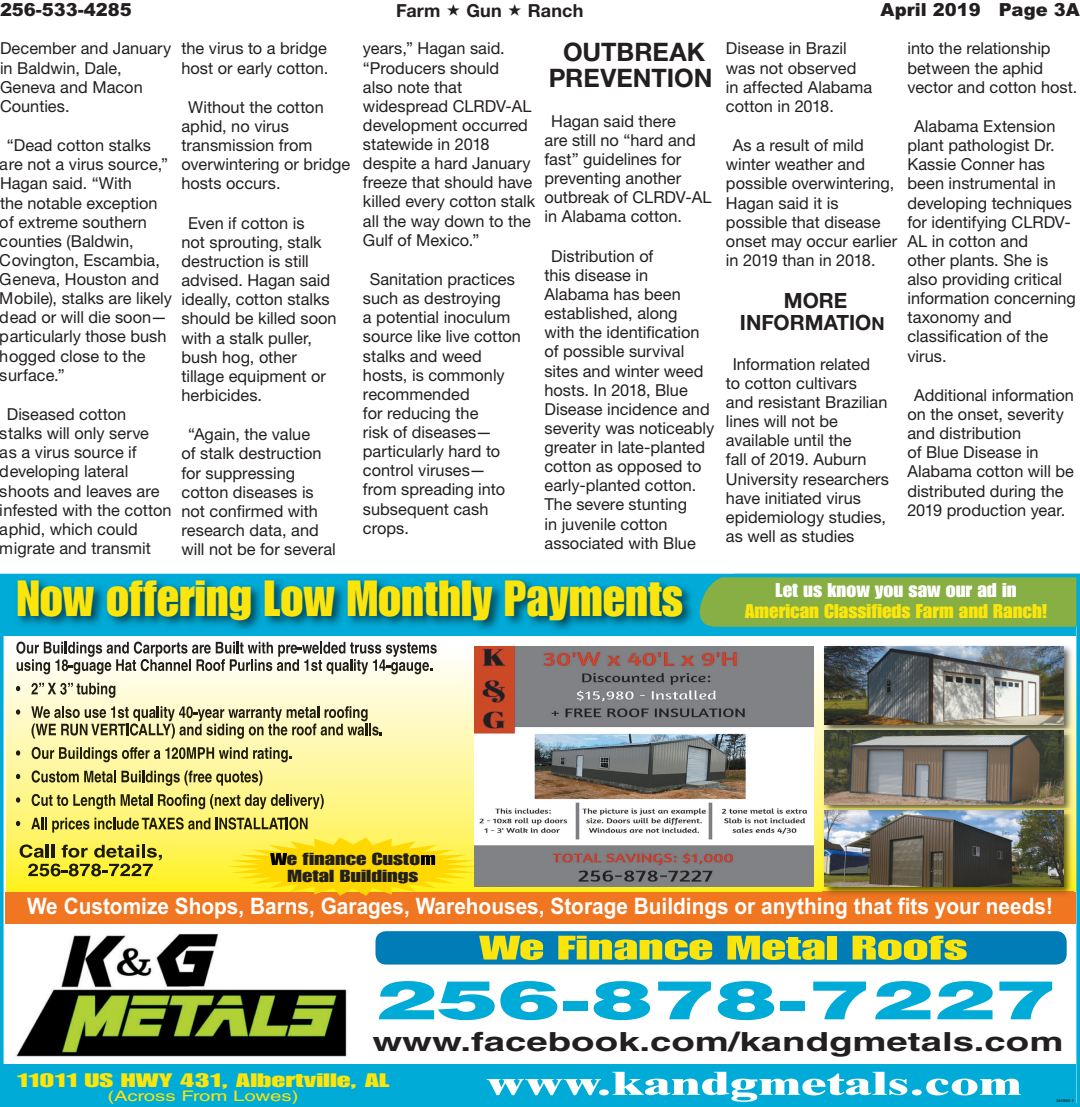
<style>
.page{position:relative;width:1080px;height:1107px;background:#fff}
.page>*{position:absolute;margin:0;border:0;box-sizing:border-box;transform-origin:0 0}
.t1{font:900 53.55px "Helvetica LT Std";color:#00abd7;scale:1.74 1}
.t2{font:49.8px "Impact LT Std";color:#fbe50c}
.t3{font:33.3px "Impact LT Std";color:#fbe50c;scale:1.66 1}
.t4{font:700 26.4px "Helvetica LT Std";color:#231f20;scale:1.45 1}
.t5{font:700 25.5px/26.7px "Helvetica Neue LT Std";color:#231f20;text-align:center}
.t6{font:700 22.65px "Arial";color:#fff;scale:.92 1}
.t7{font:700 21px/22.2px "Helvetica Neue LT Std";color:#231f20;text-align:center}
.t8{font:19.5px "Impact LT Std";color:#fbe50c;scale:1.1 1}
.t9{font:19.5px "Impact LT Std";color:#fff;scale:1.1 1}
.t10{font:19.2px "Impact LT Std";color:#fbe50c;scale:1.62 1}
.t11{font:900 18px "Arial";color:#231f20}
.t12{font:700 18px "Helvetica Neue LT Std";letter-spacing:.01em;color:#231f20}
.t13{font:17.1px/17.1px "Impact LT Std";color:#231f20;scale:1.35 1}
.t14{font:16.5px/19.2px "Helvetica Neue LT Std";color:#231f20}
.t15{font:14.55px "Helvetica LT Std";letter-spacing:-.005em;color:#fbe50c;scale:1.4 1}
.t16{font:600 4.8px "Minion Pro";color:#231f20}
.s1{font-size:18px}
</style>
<div class="page">
<svg style="left:7px;top:641px;width:1068px;height:251px;background:#fdf69e"></svg>
<div style="left:4px;top:577px;width:1072px;height:58px;background:#00abd7"></div>
<div style="left:699px;top:579px;width:376px;height:48px;background:#87af43"></div>
<div style="left:5px;top:892px;width:1071px;height:32px;background:#f07622"></div>
<div style="left:4px;top:1064px;width:1072px;height:39px;background:#00abd7"></div>
<svg style="left:487px;top:1072px;width:534px;height:30px"></svg>
<div style="left:0;top:574px;width:1080px;height:533px;border:4px solid #00abd7"></div>
<div style="left:375px;top:931px;width:692px;height:34px;background:#007db7;border-radius:11px"></div>
<img style="left:14px;top:578px;width:681px;height:52px">
<hr style="left:14px;top:577px;width:681px;height:1px;background:#00abd7">
<img style="left:822px;top:645px;width:252px;height:250px">
<img style="left:825px;top:812px;width:238px;height:74px">
<img style="left:825px;top:811px;width:238px;height:1px">
<img style="left:825px;top:730px;width:238px;height:74px">
<img style="left:825px;top:647px;width:238px;height:78px">
<svg style="left:20px;top:844px;width:13px;height:14px"></svg>
<svg style="left:28px;top:845px;width:134px;height:31px;background:#b0a92d"></svg>
<svg style="left:16px;top:642px;width:421px;height:32px"></svg>
<svg style="left:16px;top:686px;width:4px;height:5px"></svg>
<svg style="left:31px;top:683px;width:84px;height:15px"></svg>
<svg style="left:16px;top:709px;width:4px;height:6px"></svg>
<svg style="left:31px;top:706px;width:351px;height:33px;background:#bfbb8f"></svg>
<svg style="left:16px;top:750px;width:4px;height:6px"></svg>
<svg style="left:32px;top:747px;width:259px;height:15px;background:#b6b074"></svg>
<svg style="left:16px;top:774px;width:4px;height:5px"></svg>
<svg style="left:32px;top:770px;width:84px;height:13px"></svg>
<svg style="left:122px;top:771px;width:58px;height:15px"></svg>
<svg style="left:184px;top:770px;width:4px;height:16px"></svg>
<svg style="left:188px;top:771px;width:70px;height:15px"></svg>
<svg style="left:259px;top:770px;width:4px;height:16px"></svg>
<svg style="left:16px;top:797px;width:4px;height:6px"></svg>
<svg style="left:32px;top:794px;width:83px;height:15px"></svg>
<svg style="left:121px;top:794px;width:31px;height:12px"></svg>
<svg style="left:158px;top:794px;width:47px;height:15px"></svg>
<svg style="left:210px;top:794px;width:4px;height:15px"></svg>
<svg style="left:215px;top:794px;width:105px;height:15px;background:#b5af5a"></svg>
<svg style="left:320px;top:794px;width:4px;height:15px"></svg>
<svg style="left:16px;top:821px;width:4px;height:5px"></svg>
<svg style="left:31px;top:817px;width:179px;height:16px;background:#b7b04c"></svg>
<svg style="left:216px;top:817px;width:92px;height:13px"></svg>
<svg style="left:227px;top:837px;width:252px;height:59px;background:#f9d619"></svg>
<img style="left:16px;top:933px;width:331px;height:124px">
<img style="left:474px;top:647px;width:339px;height:239px">
<p class="t11" style="left:0;top:3px;width:133px">256-533-4285</p>
<p class="t11" style="left:881px;top:3px;width:201px">April 2019 Page 3A</p>
<p class="t12" style="left:396px;top:4px;width:46px">Farm</p>
<p class="t12" style="left:466px;top:4px;width:37px">Gun</p>
<p class="t12" style="left:528px;top:4px;width:57px">Ranch</p>
<p class="t14" style="left:0;top:41px;width:173px">December and January in Baldwin, Dale,<br>Geneva and Macon<br>Counties.</p>
<p class="t14" style="left:0;top:137px;width:174px;text-indent:7px">“Dead cotton stalks are not a virus source,”<br>Hagan said. “With<br>the notable exception of extreme southern counties (Baldwin,<br>Covington, Escambia,<br>Geneva, Houston and<br>Mobile), stalks are likely dead or will die soon— particularly those bush hogged close to the surface.”</p>
<p class="t14" style="left:0;top:406px;width:173px;text-indent:7px">Diseased cotton stalks will only serve<br>as a virus source if developing lateral shoots and leaves are infested with the cotton aphid, which could migrate and transmit</p>
<p class="t14" style="left:181px;top:41px;width:148px">the virus to a bridge host or early cotton.</p>
<p class="t14" style="left:181px;top:99px;width:170px;text-indent:7px">Without the cotton aphid, no virus transmission from overwintering or bridge hosts occurs.</p>
<p class="t14" style="left:181px;top:215px;width:157px;text-indent:7px">Even if cotton is<br>not sprouting, stalk destruction is still advised. Hagan said ideally, cotton stalks should be killed soon with a stalk puller, bush hog, other tillage equipment or herbicides.</p>
<p class="t14" style="left:181px;top:426px;width:156px;text-indent:7px">“Again, the value<br>of stalk destruction for suppressing cotton diseases is not confirmed with research data, and will not be for several</p>
<p class="t14" style="left:363px;top:41px;width:174px">years,” Hagan said. “Producers should<br>also note that widespread CLRDV-AL development occurred statewide in 2018 despite a hard January freeze that should have killed every cotton stalk all the way down to the<br>Gulf of Mexico.”</p>
<p class="t14" style="left:363px;top:271px;width:160px;text-indent:7px">Sanitation practices such as destroying<br>a potential inoculum source like live cotton stalks and weed hosts, is commonly recommended<br>for reducing the<br>risk of diseases— particularly hard to control viruses— from spreading into subsequent cash crops.</p>
<h3 class="t5" style="left:549px;top:41px;width:165px">OUTBREAK<br>PREVENTION</h3>
<p class="t14" style="left:544px;top:113px;width:168px;text-indent:7px">Hagan said there<br>are still no “hard and fast” guidelines for preventing another outbreak of CLRDV-AL in Alabama cotton.</p>
<p class="t14" style="left:544px;top:248px;width:171px;text-indent:7px">Distribution of<br>this disease in<br>Alabama has been established, along<br>with the identification of possible survival sites and winter weed hosts. In 2018, Blue<br>Disease incidence and severity was noticeably greater in late-planted cotton as opposed to early-planted cotton.<br>The severe stunting<br>in juvenile cotton associated with Blue</p>
<h2 class="t2" style="left:17px;top:580px;width:668px">Now offering Low Monthly Payments</h2>
<p class="t14" style="left:726px;top:41px;width:148px">Disease in Brazil was not observed in affected Alabama cotton in 2018.</p>
<p class="t14" style="left:726px;top:137px;width:173px;text-indent:7px">As a result of mild winter weather and possible overwintering,<br>Hagan said it is possible that disease onset may occur earlier in 2019 than in 2018.</p>
<p class="t7" style="left:740px;top:292px;width:146px">MORE<br>INFORMATIO<span class="s1">N</span></p>
<p class="t14" style="left:726px;top:356px;width:165px;text-indent:7px">Information related<br>to cotton cultivars<br>and resistant Brazilian lines will not be available until the<br>fall of 2019. Auburn<br>University researchers have initiated virus epidemiology studies, as well as studies</p>
<p class="t14" style="left:907px;top:41px;width:172px">into the relationship between the aphid vector and cotton host.</p>
<p class="t14" style="left:907px;top:118px;width:170px;text-indent:7px">Alabama Extension plant pathologist Dr.<br>Kassie Conner has been instrumental in developing techniques for identifying CLRDV-<br>AL in cotton and<br>other plants. She is also providing critical information concerning taxonomy and classification of the virus.</p>
<p class="t14" style="left:907px;top:387px;width:168px;text-indent:7px">Additional information on the onset, severity and distribution<br>of Blue Disease in<br>Alabama cotton will be distributed during the<br>2019 production year.</p>
<p class="t9" style="left:776px;top:583px;width:221px">Let us know you saw our ad in</p>
<p class="t8" style="left:745px;top:604px;width:277px">American Classifieds Farm and Ranch!</p>
<p class="t13" style="left:287px;top:851px;width:100px">e finance Custo<br>Metal Buildings</p>
<h3 class="t6" style="left:27px;top:900px;width:1117px">We Customize Shops, Barns, Garages, Warehouses, Storage Buildings or anything that fits your needs!</h3>
<h3 class="t3" style="left:479px;top:936px;width:296px">We Finance Metal Roofs</h3>
<h1 class="t1" style="left:374px;top:981px;width:394px">256-878-7227</h1>
<h3 class="t4" style="left:373px;top:1032px;width:478px">www.facebook.com/kandgmetals.com</h3>
<p class="t10" style="left:16px;top:1073px;width:232px">11011 US HWY 431, Albertville, AL</p>
<p class="t15" style="left:107px;top:1087px;width:138px">(Across From Lowes)</p>
<p class="t16" style="left:1056px;top:1097px;width:20px">261060-1</p>
</div>
